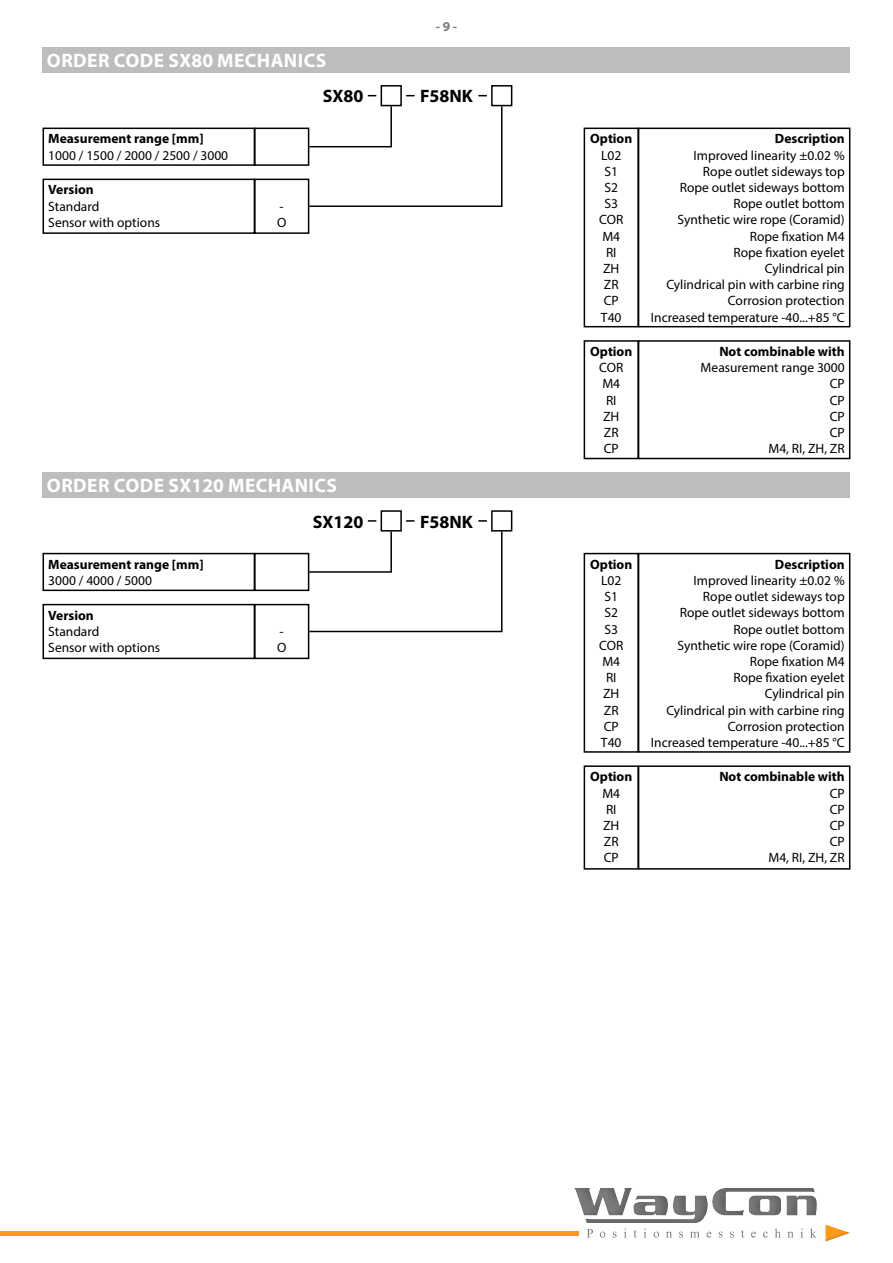
<style>
.page{position:relative;width:893px;height:1263px;background:#fff}
.page>*{position:absolute;margin:0;border:0;box-sizing:border-box;transform-origin:0 0}
.t1{font:700 19.5px "Myriad Pro";letter-spacing:.02em;color:#fff}
.t2{font:700 18px "Myriad Pro";color:#000}
.t3{font:13.5px/16.2px "Myriad Pro";color:#000}
.t4{font:700 13.5px "Myriad Pro";color:#000}
.t5{font:700 13.5px "Myriad Pro";color:#7d7c7d}
</style>
<div class="page">
<div style="left:824px;top:1221px;width:28px;height:21px;background:#5e5f5f;opacity:.2"></div>
<svg style="left:574px;top:1188px;width:243px;height:50px"></svg>
<hr style="left:0;top:1231px;width:578px;height:4px;background:#ff991a">
<div style="left:43px;top:47px;width:807px;height:25px;background:#bebdbe"></div>
<div style="left:381px;top:85px;width:21px;height:21px;border:2px solid #000"></div>
<div style="left:491px;top:85px;width:21px;height:21px;border:2px solid #000"></div>
<div style="left:43px;top:128px;width:212px;height:38px;border:2px solid #000"></div>
<div style="left:254px;top:128px;width:55px;height:38px;border:2px solid #000"></div>
<div style="left:43px;top:179px;width:212px;height:55px;border:2px solid #000"></div>
<div style="left:254px;top:179px;width:55px;height:55px;border:2px solid #000"></div>
<div style="left:638px;top:128px;width:212px;height:199px;border:2px solid #000"></div>
<div style="left:584px;top:128px;width:55px;height:199px;border:2px solid #000"></div>
<div style="left:638px;top:340px;width:212px;height:119px;border:2px solid #000"></div>
<div style="left:584px;top:340px;width:55px;height:119px;border:2px solid #000"></div>
<svg style="left:308px;top:105px;width:195px;height:103px"></svg>
<div style="left:43px;top:472px;width:807px;height:25px;background:#bebdbe"></div>
<div style="left:381px;top:510px;width:21px;height:21px;border:2px solid #000"></div>
<svg style="left:368px;top:520px;width:8px;height:2px"></svg>
<svg style="left:406px;top:520px;width:9px;height:2px"></svg>
<div style="left:491px;top:510px;width:21px;height:21px;border:2px solid #000"></div>
<svg style="left:478px;top:520px;width:9px;height:2px"></svg>
<div style="left:43px;top:553px;width:212px;height:38px;border:2px solid #000"></div>
<div style="left:254px;top:553px;width:55px;height:38px;border:2px solid #000"></div>
<div style="left:43px;top:604px;width:212px;height:55px;border:2px solid #000"></div>
<div style="left:254px;top:604px;width:55px;height:55px;border:2px solid #000"></div>
<div style="left:638px;top:553px;width:212px;height:200px;border:2px solid #000"></div>
<div style="left:584px;top:553px;width:55px;height:200px;border:2px solid #000"></div>
<div style="left:638px;top:765px;width:212px;height:105px;border:2px solid #000"></div>
<div style="left:584px;top:765px;width:55px;height:105px;border:2px solid #000"></div>
<svg style="left:308px;top:530px;width:195px;height:103px"></svg>
<p class="t5" style="left:436px;top:18px;width:23px">- 9 -</p>
<h1 class="t1" style="left:47px;top:48px;width:281px">ORDER CODE SX80 MECHANICS</h1>
<h2 class="t2" style="left:323px;top:85px;width:42px">SX80</h2>
<h2 class="t2" style="left:420px;top:85px;width:54px">F58NK</h2>
<p class="t4" style="left:48px;top:130px;width:157px">Measurement range [mm]</p>
<p class="t3" style="left:48px;top:147px;width:181px">1000 / 1500 / 2000 / 2500 / 3000</p>
<p class="t4" style="left:48px;top:181px;width:47px">Version</p>
<p class="t3" style="left:48px;top:198px;width:113px">Standard<br>Sensor with options</p>
<p class="t3" style="left:277px;top:198px;width:11px">-<br>O</p>
<h1 class="t1" style="left:47px;top:473px;width:292px">ORDER CODE SX120 MECHANICS</h1>
<h2 class="t2" style="left:313px;top:510px;width:52px">SX120</h2>
<h2 class="t2" style="left:420px;top:510px;width:54px">F58NK</h2>
<p class="t4" style="left:48px;top:555px;width:157px">Measurement range [mm]</p>
<p class="t3" style="left:48px;top:572px;width:105px">3000 / 4000 / 5000</p>
<p class="t4" style="left:48px;top:606px;width:47px">Version</p>
<p class="t3" style="left:48px;top:623px;width:113px">Standard<br>Sensor with options</p>
<p class="t3" style="left:277px;top:623px;width:11px">-<br>O</p>
<p class="t4" style="left:590px;top:130px;width:44px">Option</p>
<p class="t3" style="left:599px;top:147px;width:26px;text-align:center">L02<br>S1<br>S2<br>S3<br>COR<br>M4<br>RI<br>ZH<br>ZR<br>CP<br>T40</p>
<p class="t4" style="left:590px;top:343px;width:44px">Option</p>
<p class="t3" style="left:599px;top:359px;width:26px">COR<br>M4<br>RI<br>ZH<br>ZR<br>CP</p>
<p class="t4" style="left:775px;top:130px;width:71px">Description</p>
<p class="t3" style="left:651px;top:147px;width:195px;text-align:right">Improved linearity ±0.02 %<br>Rope outlet sideways top<br>Rope outlet sideways bottom<br>Rope outlet bottom<br>Synthetic wire rope (Coramid)<br>Rope fixation M4<br>Rope fixation eyelet<br>Cylindrical pin<br>Cylindrical pin with carbine ring<br>Corrosion protection<br>Increased temperature -40...+85 °C</p>
<p class="t4" style="left:719px;top:343px;width:127px">Not combinable with</p>
<p class="t3" style="left:701px;top:359px;width:146px;text-align:right">Measurement range 3000<br>CP<br>CP<br>CP<br>CP<br>M4, RI, ZH, ZR</p>
<p class="t4" style="left:590px;top:555px;width:44px">Option</p>
<p class="t3" style="left:599px;top:572px;width:26px;text-align:center">L02<br>S1<br>S2<br>S3<br>COR<br>M4<br>RI<br>ZH<br>ZR<br>CP<br>T40</p>
<p class="t4" style="left:590px;top:768px;width:44px">Option</p>
<p class="t3" style="left:602px;top:785px;width:19px">M4<br>RI<br>ZH<br>ZR<br>CP</p>
<p class="t4" style="left:775px;top:555px;width:71px">Description</p>
<p class="t3" style="left:651px;top:572px;width:195px;text-align:right">Improved linearity ±0.02 %<br>Rope outlet sideways top<br>Rope outlet sideways bottom<br>Rope outlet bottom<br>Synthetic wire rope (Coramid)<br>Rope fixation M4<br>Rope fixation eyelet<br>Cylindrical pin<br>Cylindrical pin with carbine ring<br>Corrosion protection<br>Increased temperature -40...+85 °C</p>
<p class="t4" style="left:719px;top:768px;width:127px">Not combinable with</p>
<p class="t3" style="left:768px;top:785px;width:78px;text-align:right">CP<br>CP<br>CP<br>CP<br>M4, RI, ZH, ZR</p>
</div>
